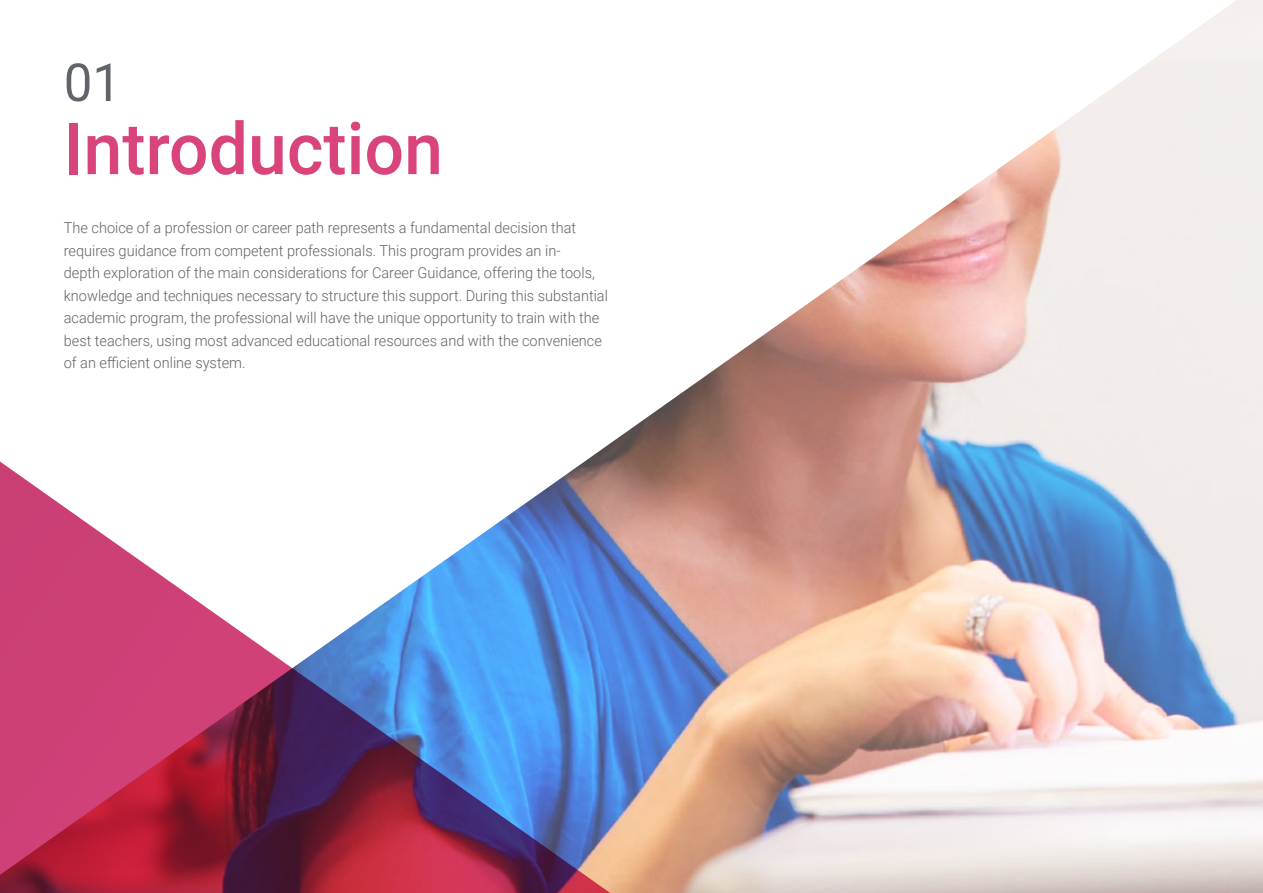
<style>
.page{position:relative;width:1263px;height:893px;background:#fff}
.page>*{position:absolute;margin:0;border:0;box-sizing:border-box;transform-origin:0 0}
.t1{font:500 72px "Roboto";color:#da447d}
.t2{font:52.5px "Roboto";color:#61646a}
.t3{font:300 15px/22.5px "Roboto";color:#61646a}
</style>
<div class="page">
<img style="left:606px;top:0;width:657px;height:893px">
<svg style="left:0;top:446px;width:640px;height:447px"></svg>
<h2 class="t2" style="left:64px;top:46px;width:59px">01</h2>
<h1 class="t1" style="left:64px;top:98px;width:381px">Introduction</h1>
<p class="t3" style="left:64px;top:216px;width:546px">The choice of a profession or career path represents a fundamental decision that requires guidance from competent professionals. This program provides an in-<br>depth exploration of the main considerations for Career Guidance, offering the tools, knowledge and techniques necessary to structure this support. During this substantial academic program, the professional will have the unique opportunity to train with the best teachers, using most advanced educational resources and with the convenience of an efficient online system.</p>
</div>
